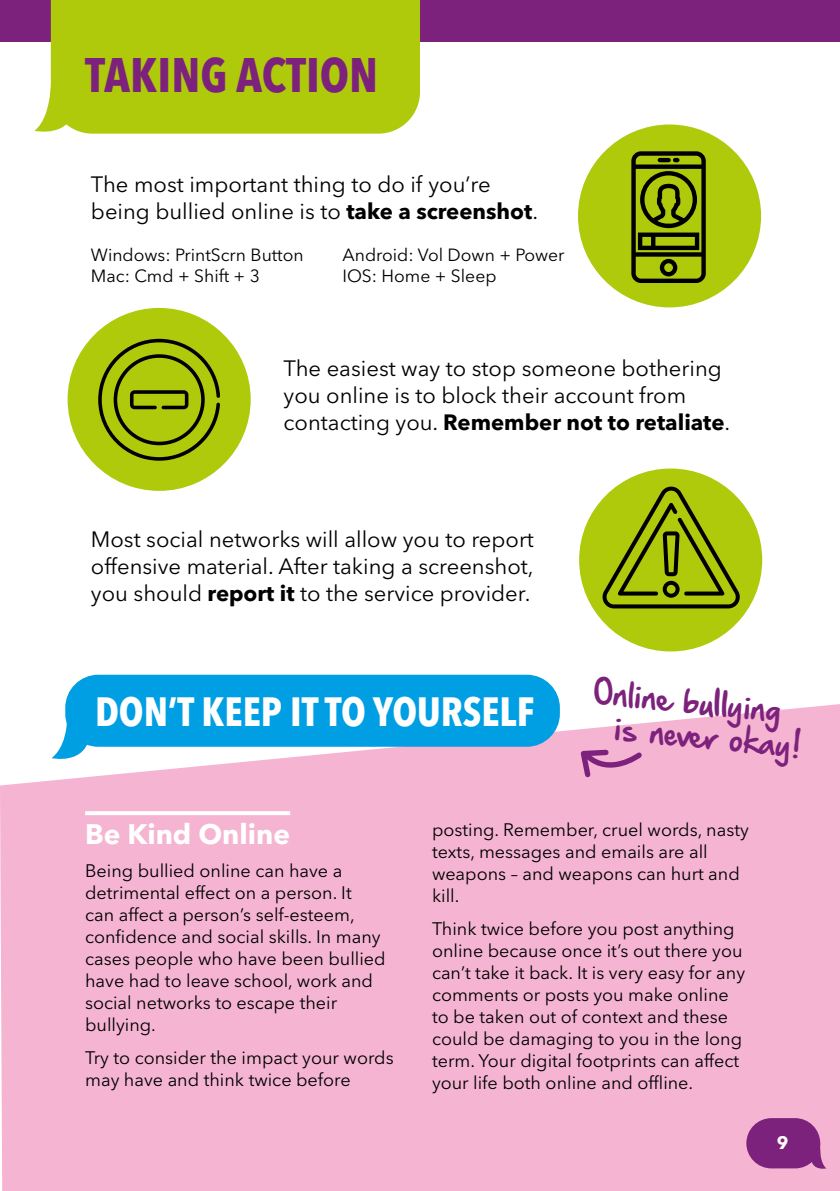
<style>
.page{position:relative;width:840px;height:1191px;background:#fff}
.page>*{position:absolute;margin:0;border:0;box-sizing:border-box;transform-origin:0 0}
.t1{font:700 condensed 48px "Avenir Next LT Pro";color:#7d227c}
.t2{font:40.6px/33.8px "Hand Of Sean Pro";color:#7d227c;text-align:center}
.t3{font:700 condensed 40.4px "Avenir Next LT Pro";color:#fff}
.t4{font:700 28px "Avenir Next LT Pro";color:#fff}
.t5{font:22px/27px "Avenir Next LT Pro";color:#000}
.t6{font:18px/22px "Avenir Next LT Pro";color:#000}
.t7{font:700 18px "Avenir Next LT Pro";color:#fff}
.t8{font:17.6px/20.4px "Avenir Next LT Pro";color:#000}
.s1{font-weight:700}
</style>
<div class="page">
<div style="left:0;top:704px;width:839px;height:487px;background:#f5b5d2"></div>
<svg style="left:85px;top:811px;width:205px;height:4px"></svg>
<div style="left:65px;top:674px;width:494px;height:72px;background:#009fe3;border-radius:33px"></div>
<svg style="left:51px;top:692px;width:42px;height:74px"></svg>
<svg style="left:576px;top:747px;width:68px;height:34px"></svg>
<div style="left:577px;top:124px;width:183px;height:183px;background:#afca0b;border-radius:50%"></div>
<div style="left:68px;top:308px;width:182px;height:183px;background:#afca0b;border-radius:50%"></div>
<div style="left:578px;top:468px;width:183px;height:183px;background:#afca0b;border-radius:50%"></div>
<svg style="left:631px;top:151px;width:74px;height:132px"></svg>
<svg style="left:98px;top:339px;width:122px;height:122px"></svg>
<svg style="left:602px;top:486px;width:137px;height:122px"></svg>
<div style="left:0;top:0;width:839px;height:42px;background:#7d227c"></div>
<div style="left:51px;top:0;width:369px;height:134px;background:#afca0b"></div>
<svg style="left:34px;top:61px;width:45px;height:73px"></svg>
<div style="left:746px;top:1118px;width:73px;height:50px;background:#7d227c;border-radius:25px"></div>
<svg style="left:809px;top:1142px;width:17px;height:29px"></svg>
<h1 class="t1" style="left:85px;top:46px;width:294px">TAKING ACTION</h1>
<p class="t5" style="left:91px;top:171px;width:448px">The most important thing to do if you’re being bullied online is to <span class="s1">take a screenshot</span>.</p>
<p class="t8" style="left:91px;top:245px;width:214px">Windows: PrintScrn Button<br>Mac: Cmd + Shift + 3</p>
<p class="t8" style="left:342px;top:245px;width:223px">Android: Vol Down + Power<br>IOS: Home + Sleep</p>
<p class="t5" style="left:283px;top:354px;width:448px">The easiest way to stop someone bothering you online is to block their account from contacting you. <span class="s1">Remember not to retaliate</span>.</p>
<p class="t5" style="left:91px;top:525px;width:444px;text-align:justify">Most social networks will allow you to report offensive material. After taking a screenshot, you should <span class="s1">report it</span> to the service provider.</p>
<h3 class="t3" style="left:95px;top:687px;width:440px">DON’T KEEP IT TO YOURSELF</h3>
<h2 class="t2" style="left:595px;top:672px;width:213px;rotate:6deg">Online bull ying is neve r okay!</h2>
<h3 class="t4" style="left:85px;top:816px;width:206px">Be Kind Online</h3>
<p class="t6" style="left:85px;top:859px;width:302px">Being bullied online can have a detrimental effect on a person. It<br>can affect a person’s self-esteem, confidence and social skills. In many cases people who have been bullied have had to leave school, work and social networks to escape their bullying.</p>
<p class="t6" style="left:85px;top:1047px;width:310px">Try to consider the impact your words may have and think twice before</p>
<p class="t6" style="left:432px;top:818px;width:318px">posting. Remember, cruel words, nasty texts, messages and emails are all weapons – and weapons can hurt and kill.</p>
<p class="t6" style="left:432px;top:918px;width:314px">Think twice before you post anything online because once it’s out there you can’t take it back. It is very easy for any comments or posts you make online to be taken out of context and these could be damaging to you in the long term. Your digital footprints can affect your life both online and offline.</p>
<p class="t7" style="left:776px;top:1132px;width:13px">9</p>
</div>
